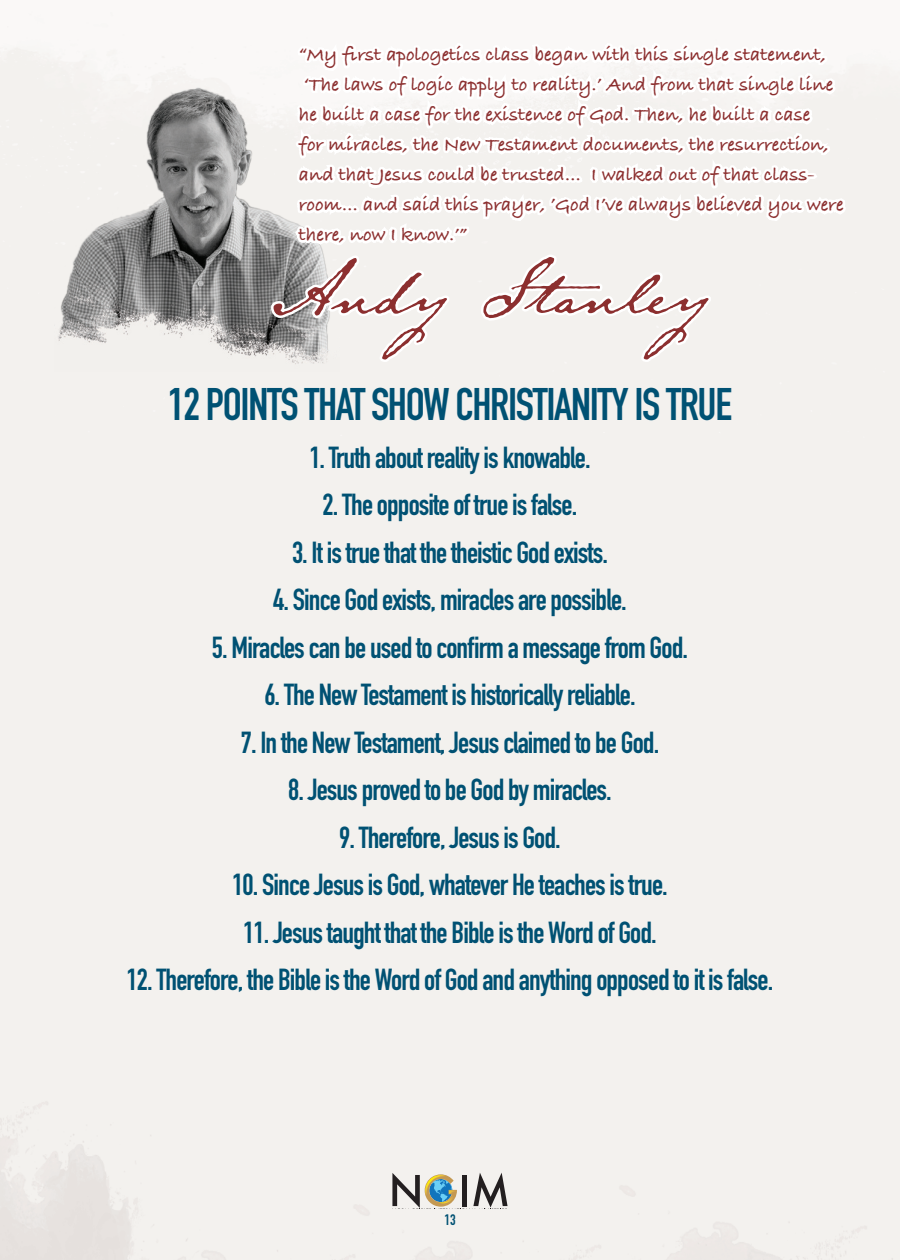
<style>
.page{position:relative;width:900px;height:1260px;background:#fff}
.page>*{position:absolute;margin:0;border:0;box-sizing:border-box;transform-origin:0 0}
.t1{font:100px "Emily Austin";color:#8c2f2f}
.t2{font:700 45px "DIN Condensed";letter-spacing:-.03em;color:#005173}
.t3{font:700 30px "DIN Condensed";letter-spacing:-.03em;color:#005173}
.t4{font:700 20px/30px "Bradley Hand ITCTT";color:#8c2f2f}
.t5{font:700 15px "DIN Condensed";color:#005173}
</style>
<div class="page">
<div style="left:0;top:12px;width:900px;height:1248px;background:#f3f1ee"></div>
<div style="left:462px;top:1175px;width:5px;height:31px;background:#231f20"></div>
<svg style="left:473px;top:1173px;width:35px;height:35px"></svg>
<svg style="left:392px;top:1173px;width:65px;height:35px;background:#a5aea8"></svg>
<img style="left:55px;top:80px;width:284px;height:292px">
<svg style="left:269px;top:12px;width:579px;height:353px"></svg>
<p class="t4" style="left:299px;top:41px;width:546px">“My first apologetics class began with this single statement, ‘The laws of logic apply to reality.’ And from that single line he built a case for the existence of God. Then, he built a case<br>for miracles, the New Testament documents, the resurrection, and that Jesus could be trusted… I walked out of that class&shy;room… and said this prayer, ’God I’ve always believed you were there, now I know.’”</p>
<h1 class="t1" style="left:274px;top:218px;width:437px">Andy Stanley</h1>
<h2 class="t2" style="left:168px;top:388px;width:566px">12 POINTS THAT SHOW CHRISTIANITY IS TRUE</h2>
<p class="t3" style="left:309px;top:447px;width:283px">1. Truth about reality is knowable.</p>
<p class="t3" style="left:323px;top:494px;width:256px">2. The opposite of true is false.</p>
<p class="t3" style="left:292px;top:542px;width:317px">3. It is true that the theistic God exists.</p>
<p class="t3" style="left:273px;top:589px;width:355px">4. Since God exists, miracles are possible.</p>
<p class="t3" style="left:212px;top:637px;width:478px">5. Miracles can be used to confirm a message from God.</p>
<p class="t3" style="left:264px;top:684px;width:373px">6. The New Testament is historically reliable.</p>
<p class="t3" style="left:241px;top:732px;width:420px">7. In the New Testament, Jesus claimed to be God.</p>
<p class="t3" style="left:288px;top:779px;width:325px">8. Jesus proved to be God by miracles.</p>
<p class="t3" style="left:339px;top:827px;width:223px">9. Therefore, Jesus is God.</p>
<p class="t3" style="left:232px;top:874px;width:437px">10. Since Jesus is God, whatever He teaches is true.</p>
<p class="t3" style="left:243px;top:922px;width:415px">11. Jesus taught that the Bible is the Word of God.</p>
<p class="t3" style="left:127px;top:969px;width:648px">12. Therefore, the Bible is the Word of God and anything opposed to it is false.</p>
<p class="t5" style="left:444px;top:1215px;width:13px">13</p>
</div>
